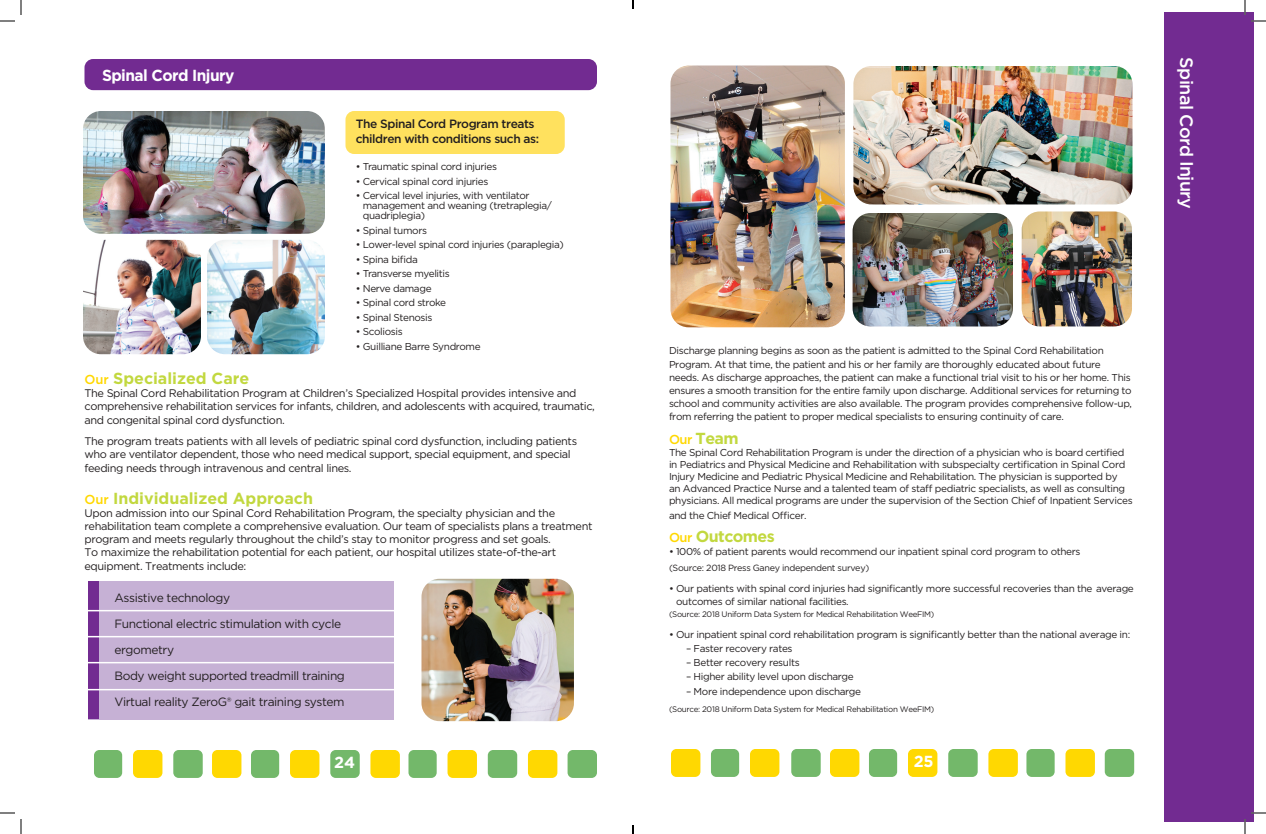
<style>
.page{position:relative;width:1266px;height:834px;background:#fff}
.page>*{position:absolute;margin:0;border:0;box-sizing:border-box;transform-origin:0 0}
.t1{font:500 18px "Gotham";letter-spacing:-.04em;color:#fff}
.t2{font:700 16px "Gotham";color:#c2d83f}
.t3{font:700 16px "Gotham";letter-spacing:-.035em;color:#fff}
.t4{font:700 16px "Gotham";letter-spacing:-.035em;color:#c2d83f}
.t5{font:12px/26px "Gotham";letter-spacing:-.035em;color:#231f20}
.t6{font:500 12px/15px "Gotham";letter-spacing:-.035em;color:#231f20}
.t7{font:11px/13.2px "Gotham";letter-spacing:-.035em;color:#231f20}
.t8{font:10px/13.2px "Gotham";letter-spacing:-.035em;color:#231f20}
.t9{font:9px "Gotham";letter-spacing:-.035em;color:#231f20}
.t10{font:8px "Gotham";letter-spacing:-.035em;color:#231f20}
.s1{font-weight:500;font-size:13px;color:#ffd801}
</style>
<div class="page">
<div style="left:1193px;top:12px;width:61px;height:810px;background:#722b91"></div>
<div style="left:1164px;top:12px;width:45px;height:810px;background:#722b91"></div>
<div style="left:346px;top:111px;width:219px;height:43px;background:#ffe15e;border-radius:9px"></div>
<div style="left:88px;top:581px;width:306px;height:138px;background:#c6b1d5"></div>
<div style="left:88px;top:581px;width:11px;height:138px;background:#722b91"></div>
<hr style="left:86px;top:610px;width:320px;height:1px;background:#fff">
<hr style="left:86px;top:636px;width:320px;height:1px;background:#fff">
<hr style="left:86px;top:662px;width:320px;height:1px;background:#fff">
<hr style="left:86px;top:689px;width:320px;height:1px;background:#fff">
<img style="left:83px;top:111px;width:242px;height:123px">
<img style="left:83px;top:240px;width:118px;height:114px">
<img style="left:207px;top:240px;width:118px;height:114px">
<div style="left:84px;top:59px;width:513px;height:31px;background:#722b91;border-radius:9px"></div>
<img style="left:421px;top:579px;width:153px;height:142px">
<div style="left:408px;top:750px;width:29px;height:28px;background:#73b86a;border-radius:5px"></div>
<div style="left:448px;top:750px;width:29px;height:28px;background:#ffd801;border-radius:5px"></div>
<div style="left:488px;top:750px;width:29px;height:28px;background:#73b86a;border-radius:5px"></div>
<div style="left:528px;top:750px;width:29px;height:28px;background:#ffd801;border-radius:5px"></div>
<div style="left:568px;top:750px;width:29px;height:28px;background:#73b86a;border-radius:5px"></div>
<div style="left:251px;top:750px;width:28px;height:28px;background:#73b86a;border-radius:5px"></div>
<div style="left:290px;top:750px;width:29px;height:28px;background:#ffd801;border-radius:5px"></div>
<div style="left:330px;top:750px;width:30px;height:28px;background:#73b86a;border-radius:5px"></div>
<div style="left:370px;top:750px;width:30px;height:28px;background:#ffd801;border-radius:5px"></div>
<div style="left:212px;top:750px;width:29px;height:28px;background:#ffd801;border-radius:5px"></div>
<div style="left:94px;top:750px;width:28px;height:28px;background:#73b86a;border-radius:5px"></div>
<div style="left:133px;top:750px;width:29px;height:28px;background:#ffd801;border-radius:5px"></div>
<div style="left:173px;top:750px;width:30px;height:28px;background:#73b86a;border-radius:5px"></div>
<img style="left:1022px;top:211px;width:110px;height:115px">
<img style="left:670px;top:66px;width:175px;height:261px">
<img style="left:853px;top:213px;width:160px;height:113px">
<img style="left:853px;top:66px;width:279px;height:138px">
<div style="left:1026px;top:749px;width:29px;height:28px;background:#73b86a;border-radius:5px"></div>
<div style="left:1066px;top:749px;width:29px;height:28px;background:#ffd801;border-radius:5px"></div>
<div style="left:869px;top:749px;width:28px;height:28px;background:#73b86a;border-radius:5px"></div>
<div style="left:908px;top:749px;width:29px;height:28px;background:#ffd801;border-radius:5px"></div>
<div style="left:948px;top:749px;width:30px;height:28px;background:#73b86a;border-radius:5px"></div>
<div style="left:988px;top:749px;width:30px;height:28px;background:#ffd801;border-radius:5px"></div>
<div style="left:830px;top:749px;width:29px;height:28px;background:#ffd801;border-radius:5px"></div>
<div style="left:791px;top:749px;width:30px;height:28px;background:#73b86a;border-radius:5px"></div>
<div style="left:1105px;top:749px;width:29px;height:28px;background:#73b86a;border-radius:5px"></div>
<div style="left:711px;top:749px;width:28px;height:28px;background:#73b86a;border-radius:5px"></div>
<div style="left:750px;top:749px;width:29px;height:28px;background:#ffd801;border-radius:5px"></div>
<div style="left:671px;top:749px;width:29px;height:28px;background:#ffd801;border-radius:5px"></div>
<svg style="left:0;top:0;width:22px;height:22px"></svg>
<svg style="left:0;top:812px;width:22px;height:22px"></svg>
<svg style="left:1244px;top:0;width:22px;height:22px"></svg>
<svg style="left:1244px;top:812px;width:22px;height:22px"></svg>
<svg style="left:632px;top:0;width:2px;height:9px"></svg>
<svg style="left:632px;top:825px;width:2px;height:9px"></svg>
<h2 class="t3" style="left:102px;top:65px;width:134px">Spinal Cord Injury</h2>
<p class="t6" style="left:356px;top:116px;width:185px">The Spinal Cord Program treats children with conditions such as:</p>
<p class="t8" style="left:356px;top:160px;width:143px">• Traumatic spinal cord injuries</p>
<p class="t8" style="left:356px;top:174px;width:134px">• Cervical spinal cord injuries</p>
<p class="t8" style="left:363px;top:190px;width:191px;line-height:10px;text-indent:-7px">• Cervical level injuries, with ventilator management and weaning (tretraplegia/ quadriplegia)</p>
<p class="t8" style="left:356px;top:223px;width:73px">• Spinal tumors</p>
<p class="t8" style="left:356px;top:238px;width:210px">• Lower-level spinal cord injuries (paraplegia)</p>
<p class="t8" style="left:356px;top:252px;width:64px">• Spina bifida</p>
<p class="t8" style="left:356px;top:267px;width:96px">• Transverse myelitis</p>
<p class="t8" style="left:356px;top:281px;width:77px">• Nerve damage</p>
<p class="t8" style="left:356px;top:296px;width:92px">• Spinal cord stroke</p>
<p class="t8" style="left:356px;top:310px;width:78px">• Spinal Stenosis</p>
<p class="t8" style="left:356px;top:325px;width:49px">• Scoliosis</p>
<p class="t8" style="left:356px;top:339px;width:126px">• Guilliane Barre Syndrome</p>
<h2 class="t2" style="left:84px;top:368px;width:166px"><span class="s1">Our</span> Specialized Care</h2>
<p class="t7" style="left:84px;top:386px;width:512px">The Spinal Cord Rehabilitation Program at Children’s Specialized Hospital provides intensive and comprehensive rehabilitation services for infants, children, and adolescents with acquired, traumatic, and congenital spinal cord dysfunction.</p>
<p class="t7" style="left:84px;top:434px;width:494px">The program treats patients with all levels of pediatric spinal cord dysfunction, including patients who are ventilator dependent, those who need medical support, special equipment, and special</p>
<p class="t7" style="left:84px;top:462px;width:269px">feeding needs through intravenous and central lines.</p>
<h2 class="t2" style="left:84px;top:487px;width:230px"><span class="s1">Our</span> Individualized Approach</h2>
<p class="t7" style="left:84px;top:506px;width:510px">Upon admission into our Spinal Cord Rehabilitation Program, the specialty physician and the rehabilitation team complete a comprehensive evaluation. Our team of specialists plans a treatment program and meets regularly throughout the child’s stay to monitor progress and set goals.<br>To maximize the rehabilitation potential for each patient, our hospital utilizes state-of-the-art equipment. Treatments include:</p>
<p class="t5" style="left:115px;top:584px;width:232px">Assistive technology<br>Functional electric stimulation with cycle ergometry<br>Body weight supported treadmill training Virtual reality ZeroG® gait training system</p>
<h2 class="t3" style="left:334px;top:752px;width:22px">24</h2>
<h1 class="t1" style="left:1198px;top:57px;width:153px;rotate:90deg">Spinal Cord Injury</h1>
<p class="t8" style="left:669px;top:344px;width:465px">Discharge planning begins as soon as the patient is admitted to the Spinal Cord Rehabilitation Program. At that time, the patient and his or her family are thoroughly educated about future needs. As discharge approaches, the patient can make a functional trial visit to his or her home. This ensures a smooth transition for the entire family upon discharge. Additional services for returning to school and community activities are also available. The program provides comprehensive follow-up, from referring the patient to proper medical specialists to ensuring continuity of care.</p>
<h2 class="t2" style="left:669px;top:428px;width:71px"><span class="s1">Our</span> Team</h2>
<p class="t8" style="left:669px;top:446px;width:465px;line-height:12px">The Spinal Cord Rehabilitation Program is under the direction of a physician who is board certified in Pediatrics and Physical Medicine and Rehabilitation with subspecialty certification in Spinal Cord Injury Medicine and Pediatric Physical Medicine and Rehabilitation. The physician is supported by<br>an Advanced Practice Nurse and a talented team of staff pediatric specialists, as well as consulting physicians. All medical programs are under the supervision of the Section Chief of Inpatient Services</p>
<p class="t8" style="left:669px;top:508px;width:139px">and the Chief Medical Officer.</p>
<h2 class="t4" style="left:669px;top:526px;width:107px"><span class="s1">Our</span> Outcomes</h2>
<p class="t8" style="left:669px;top:545px;width:413px">• 100% of patient parents would recommend our inpatient spinal cord program to others</p>
<p class="t9" style="left:669px;top:562px;width:202px">(Source: 2018 Press Ganey independent survey)</p>
<p class="t8" style="left:676px;top:582px;width:459px;text-indent:-7px">• Our patients with spinal cord injuries had significantly more successful recoveries than the average outcomes of similar national facilities.</p>
<p class="t10" style="left:669px;top:609px;width:267px">(Source: 2018 Uniform Data System for Medical Rehabilitation WeeFIM)</p>
<p class="t8" style="left:669px;top:628px;width:463px">• Our inpatient spinal cord rehabilitation program is significantly better than the national average in:</p>
<p class="t8" style="left:686px;top:642px;width:108px">– Faster recovery rates</p>
<p class="t8" style="left:686px;top:656px;width:115px">– Better recovery results</p>
<p class="t8" style="left:686px;top:670px;width:169px">– Higher ability level upon discharge</p>
<p class="t8" style="left:686px;top:685px;width:177px">– More independence upon discharge</p>
<p class="t10" style="left:669px;top:704px;width:267px">(Source: 2018 Uniform Data System for Medical Rehabilitation WeeFIM)</p>
<h2 class="t3" style="left:914px;top:751px;width:22px">25</h2>
</div>
